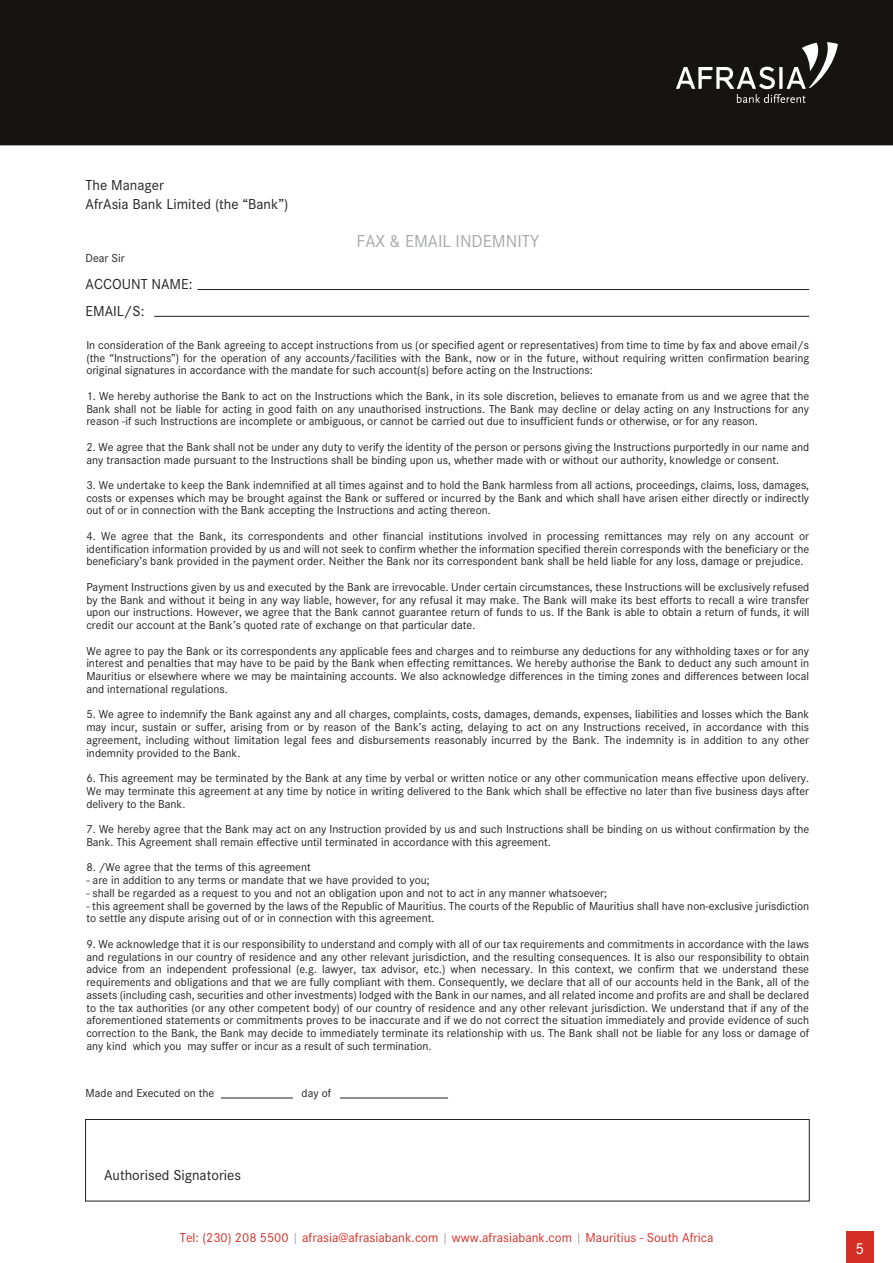
<style>
.page{position:relative;width:893px;height:1263px;background:#fff}
.page>*{position:absolute;margin:0;border:0;box-sizing:border-box;transform-origin:0 0}
.t1{font:18px "Corporate S";color:#a6a8aa}
.t2{font:16.5px "Corporate S";color:#fff}
.t3{font:15px/19.5px "Corporate S";color:#231f20}
.t4{font:13.5px "Corporate S";color:#d42e27}
.t5{font:12px/12.8px "Corporate S";color:#231f20;text-align:justify}
.s1{color:#a6a8ab}
</style>
<div class="page">
<div style="left:0;top:0;width:893px;height:145px;background:#151410"></div>
<svg style="left:676px;top:42px;width:162px;height:61px"></svg>
<div style="left:846px;top:1232px;width:27px;height:31px;background:#d42e27"></div>
<div style="left:85px;top:1119px;width:725px;height:82px;border:1px solid #231f20"></div>
<hr style="left:221px;top:1097px;width:72px;height:1px;background:#231f20">
<hr style="left:197px;top:289px;width:612px;height:1px;background:#231f20">
<hr style="left:154px;top:316px;width:655px;height:1px;background:#231f20">
<hr style="left:340px;top:1097px;width:108px;height:1px;background:#231f20">
<p class="t3" style="left:86px;top:175px;width:204px">The Manager<br>AfrAsia Bank Limited (the “Bank”)</p>
<p class="t5" style="left:86px;top:252px;width:41px">Dear Sir</p>
<p class="t3" style="left:86px;top:270px;width:109px;line-height:27px">ACCOUNT NAME:<br>EMAIL/S:</p>
<h1 class="t1" style="left:357px;top:231px;width:184px">FAX &amp; EMAIL INDEMNITY</h1>
<p class="t5" style="left:86px;top:338px;width:724px">In consideration of the Bank agreeing to accept instructions from us (or specified agent or representatives) from time to time by fax and above email/s (the “Instructions”) for the operation of any accounts/facilities with the Bank, now or in the future, without requiring written confirmation bearing original signatures in accordance with the mandate for such account(s) before acting on the Instructions:</p>
<p class="t5" style="left:86px;top:389px;width:724px">1. We hereby authorise the Bank to act on the Instructions which the Bank, in its sole discretion, believes to emanate from us and we agree that the Bank shall not be liable for acting in good faith on any unauthorised instructions. The Bank may decline or delay acting on any Instructions for any reason -if such Instructions are incomplete or ambiguous, or cannot be carried out due to insufficient funds or otherwise, or for any reason.</p>
<p class="t5" style="left:86px;top:440px;width:724px">2. We agree that the Bank shall not be under any duty to verify the identity of the person or persons giving the Instructions purportedly in our name and any transaction made pursuant to the Instructions shall be binding upon us, whether made with or without our authority, knowledge or consent.</p>
<p class="t5" style="left:86px;top:479px;width:724px">3. We undertake to keep the Bank indemnified at all times against and to hold the Bank harmless from all actions, proceedings, claims, loss, damages, costs or expenses which may be brought against the Bank or suffered or incurred by the Bank and which shall have arisen either directly or indirectly out of or in connection with the Bank accepting the Instructions and acting thereon.</p>
<p class="t5" style="left:86px;top:530px;width:724px">4. We agree that the Bank, its correspondents and other financial institutions involved in processing remittances may rely on any account or identification information provided by us and will not seek to confirm whether the information specified therein corresponds with the beneficiary or the beneficiary’s bank provided in the payment order. Neither the Bank nor its correspondent bank shall be held liable for any loss, damage or prejudice.</p>
<p class="t5" style="left:86px;top:581px;width:724px">Payment Instructions given by us and executed by the Bank are irrevocable. Under certain circumstances, these Instructions will be exclusively refused by the Bank and without it being in any way liable, however, for any refusal it may make. The Bank will make its best efforts to recall a wire transfer upon our instructions. However, we agree that the Bank cannot guarantee return of funds to us. If the Bank is able to obtain a return of funds, it will credit our account at the Bank’s quoted rate of exchange on that particular date.</p>
<p class="t5" style="left:86px;top:644px;width:724px">We agree to pay the Bank or its correspondents any applicable fees and charges and to reimburse any deductions for any withholding taxes or for any interest and penalties that may have to be paid by the Bank when effecting remittances. We hereby authorise the Bank to deduct any such amount in Mauritius or elsewhere where we may be maintaining accounts. We also acknowledge differences in the timing zones and differences between local and international regulations.</p>
<p class="t5" style="left:86px;top:708px;width:724px">5. We agree to indemnify the Bank against any and all charges, complaints, costs, damages, demands, expenses, liabilities and losses which the Bank may incur, sustain or suffer, arising from or by reason of the Bank’s acting, delaying to act on any Instructions received, in accordance with this agreement, including without limitation legal fees and disbursements reasonably incurred by the Bank. The indemnity is in addition to any other indemnity provided to the Bank.</p>
<p class="t5" style="left:86px;top:772px;width:724px">6. This agreement may be terminated by the Bank at any time by verbal or written notice or any other communication means effective upon delivery.<br>We may terminate this agreement at any time by notice in writing delivered to the Bank which shall be effective no later than five business days after delivery to the Bank.</p>
<p class="t5" style="left:86px;top:823px;width:724px">7. We hereby agree that the Bank may act on any Instruction provided by us and such Instructions shall be binding on us without confirmation by the<br>Bank. This Agreement shall remain effective until terminated in accordance with this agreement.</p>
<p class="t5" style="left:86px;top:861px;width:226px">8. /We agree that the terms of this agreement</p>
<p class="t5" style="left:86px;top:874px;width:345px">- are in addition to any terms or mandate that we have provided to you;</p>
<p class="t5" style="left:86px;top:887px;width:522px">- shall be regarded as a request to you and not an obligation upon and not to act in any manner whatsoever;</p>
<p class="t5" style="left:86px;top:899px;width:724px">- this agreement shall be governed by the laws of the Republic of Mauritius. The courts of the Republic of Mauritius shall have non-exclusive jurisdiction to settle any dispute arising out of or in connection with this agreement.</p>
<p class="t5" style="left:86px;top:938px;width:724px">9. We acknowledge that it is our responsibility to understand and comply with all of our tax requirements and commitments in accordance with the laws and regulations in our country of residence and any other relevant jurisdiction, and the resulting consequences. It is also our responsibility to obtain advice from an independent professional (e.g. lawyer, tax advisor, etc.) when necessary. In this context, we confirm that we understand these requirements and obligations and that we are fully compliant with them. Consequently, we declare that all of our accounts held in the Bank, all of the assets (including cash, securities and other investments) lodged with the Bank in our names, and all related income and profits are and shall be declared to the tax authorities (or any other competent body) of our country of residence and any other relevant jurisdiction. We understand that if any of the aforementioned statements or commitments proves to be inaccurate and if we do not correct the situation immediately and provide evidence of such correction to the Bank, the Bank may decide to immediately terminate its relationship with us. The Bank shall not be liable for any loss or damage of any kind which you may suffer or incur as a result of such termination.</p>
<p class="t5" style="left:86px;top:1087px;width:130px">Made and Executed on the</p>
<p class="t5" style="left:302px;top:1087px;width:31px">day of</p>
<p class="t3" style="left:104px;top:1165px;width:139px">Authorised Signatories</p>
<p class="t4" style="left:180px;top:1230px;width:535px">Tel: (230) 208 5500 <span class="s1">|</span> afrasia@afrasiabank.com <span class="s1">|</span> www.afrasiabank.com <span class="s1">|</span> Mauritius - South Africa</p>
<h2 class="t2" style="left:855px;top:1239px;width:10px">5</h2>
</div>
